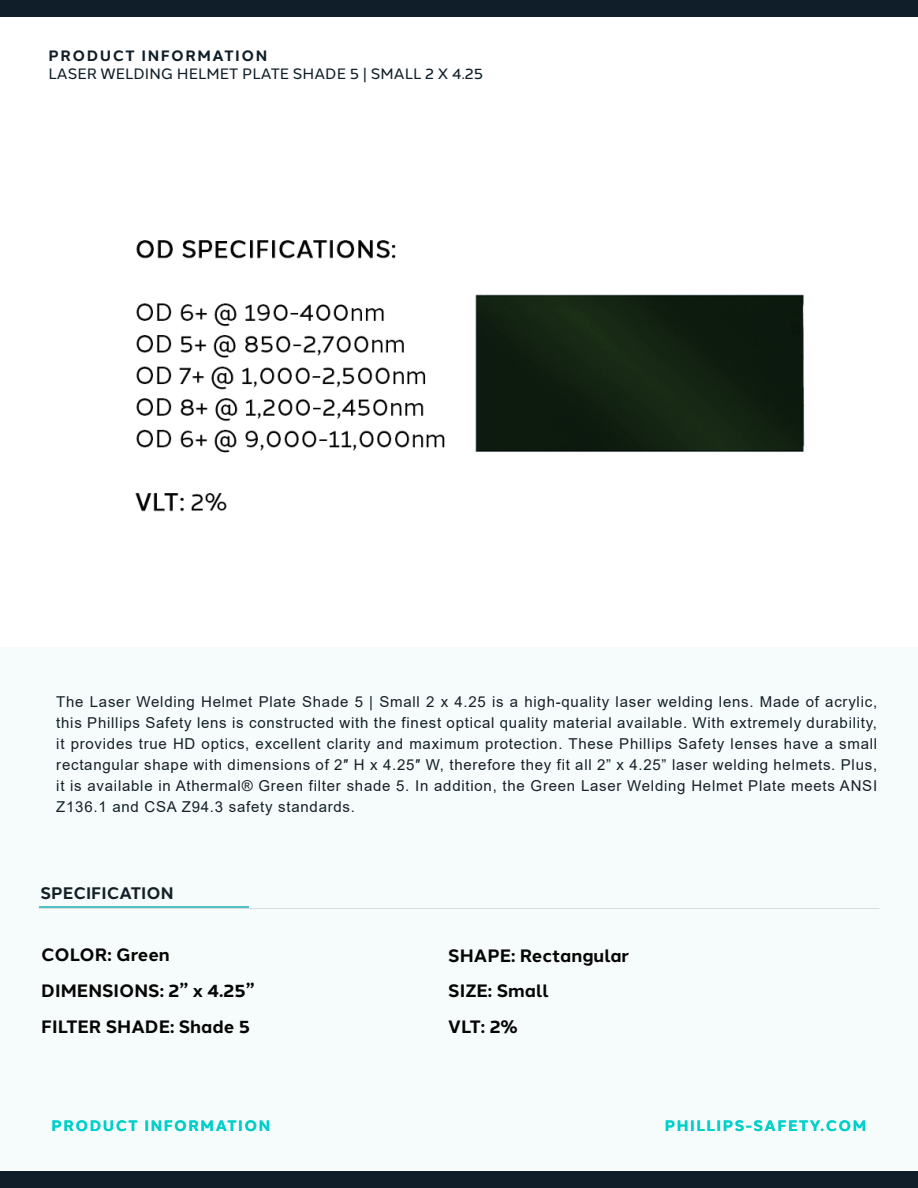
<style>
.page{position:relative;width:918px;height:1188px;background:#fff}
.page>*{position:absolute;margin:0;border:0;box-sizing:border-box;transform-origin:0 0}
.t1{font:700 17.85px/35.8px "Halcom";color:#050504}
.t2{font:700 16.65px "Halcom";color:#142028}
.t3{font:15px/21px "Arial";letter-spacing:.05em;color:#142028;text-align:justify}
.t4{font:15px "Halcom";color:#0f1e28}
.t5{font:700 15px "Halcom";letter-spacing:.1em;color:#00cfca}
.t6{font:700 15px "Halcom";letter-spacing:.1em;color:#0f1e28}
</style>
<div class="page">
<div style="left:0;top:647px;width:918px;height:541px;background:#f6fcfc"></div>
<hr style="left:39px;top:906px;width:209px;height:2px;background:#50c2c5">
<div style="left:0;top:1171px;width:918px;height:17px;background:#0f1e28"></div>
<div style="left:0;top:0;width:918px;height:17px;background:#0f1e28"></div>
<img style="left:135px;top:240px;width:670px;height:272px">
<p class="t6" style="left:49px;top:44px;width:220px">PRODUCT INFORMATION</p>
<p class="t4" style="left:49px;top:62px;width:436px">LASER WELDING HELMET PLATE SHADE 5 | SMALL 2 X 4.25</p>
<p class="t3" style="left:56px;top:691px;width:822px">The Laser Welding Helmet Plate Shade 5 | Small 2 x 4.25 is a high-quality laser welding lens. Made of acrylic, this Phillips Safety lens is constructed with the finest optical quality material available. With extremely durability, it provides true HD optics, excellent clarity and maximum protection. These Phillips Safety lenses have a small rectangular shape with dimensions of 2″ H x 4.25″ W, therefore they fit all 2” x 4.25” laser welding helmets. Plus, it is available in Athermal® Green filter shade 5. In addition, the Green Laser Welding Helmet Plate meets ANSI Z136.1 and CSA Z94.3 safety standards.</p>
<p class="t2" style="left:41px;top:880px;width:134px">SPECIFICATION</p>
<p class="t1" style="left:41px;top:936px;width:215px">COLOR: Green<br>DIMENSIONS: 2” x 4.25”<br>FILTER SHADE: Shade 5</p>
<p class="t1" style="left:448px;top:936px;width:182px">SHAPE: Rectangular<br>SIZE: Small<br>VLT: 2%</p>
<p class="t5" style="left:52px;top:1114px;width:220px">PRODUCT INFORMATION</p>
<p class="t5" style="left:665px;top:1114px;width:203px">PHILLIPS-SAFETY.COM</p>
</div>
